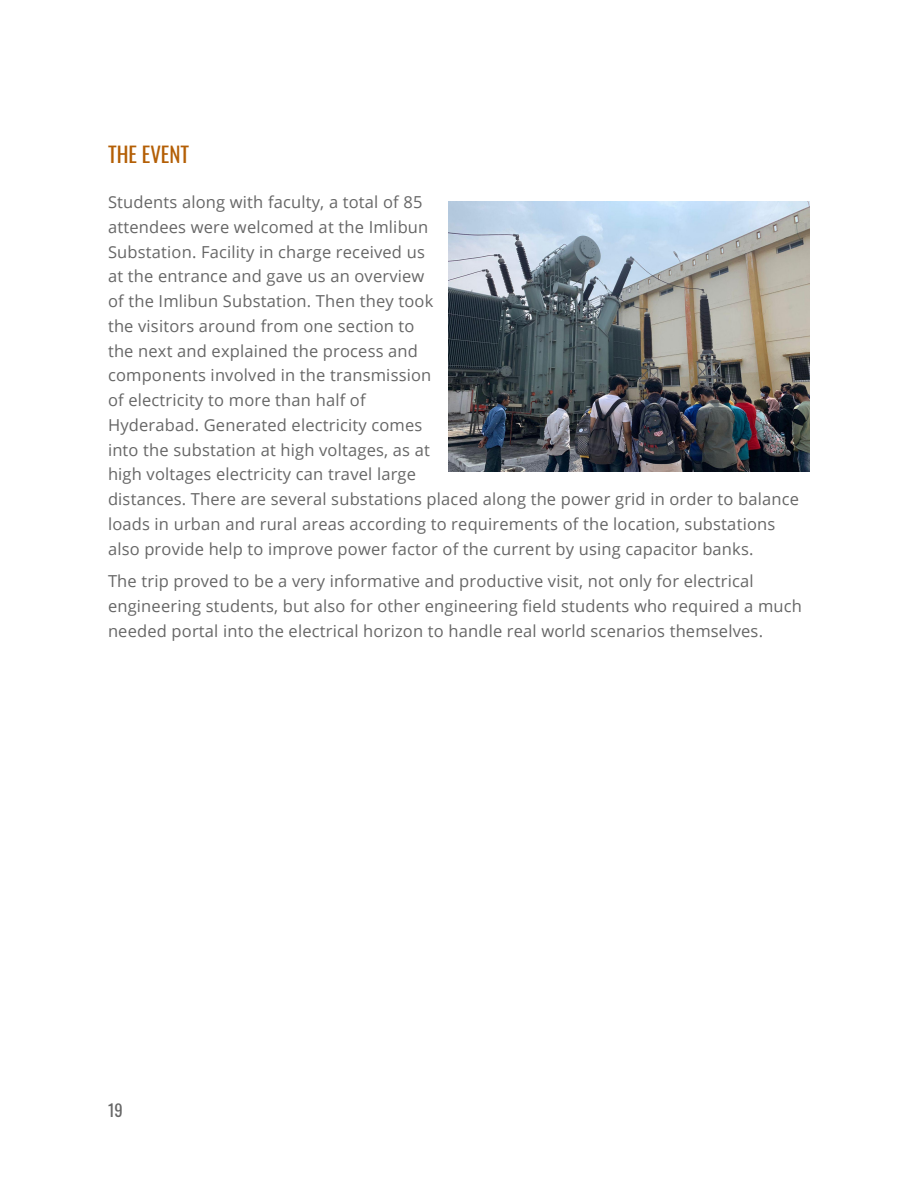
<style>
.page{position:relative;width:918px;height:1188px;background:#fff}
.page>*{position:absolute;margin:0;border:0;box-sizing:border-box;transform-origin:0 0}
.t1{font:21px "Oswald";color:#b45f06}
.t2{font:16.5px/24.8px "Open Sans";letter-spacing:.01em;color:#666}
.t3{font:16.5px "Oswald";color:#666}
</style>
<div class="page">
<img style="left:449px;top:201px;width:361px;height:270px">
<p class="t1" style="left:108px;top:138px;width:83px">THE EVENT</p>
<p class="t2" style="left:108px;top:189px;width:693px">Students along with faculty, a total of 85<br>attendees were welcomed at the Imlibun<br>Substation. Facility in charge received us<br>at the entrance and gave us an overview<br>of the Imlibun Substation. Then they took<br>the visitors around from one section to<br>the next and explained the process and<br>components involved in the transmission<br>of electricity to more than half of<br>Hyderabad. Generated electricity comes<br>into the substation at high voltages, as at<br>high voltages electricity can travel large<br>distances. There are several substations placed along the power grid in order to balance loads in urban and rural areas according to requirements of the location, substations also provide help to improve power factor of the current by using capacitor banks.</p>
<p class="t2" style="left:108px;top:568px;width:696px">The trip proved to be a very informative and productive visit, not only for electrical engineering students, but also for other engineering field students who required a much needed portal into the electrical horizon to handle real world scenarios themselves.</p>
<p class="t3" style="left:108px;top:1097px;width:16px">19</p>
</div>
